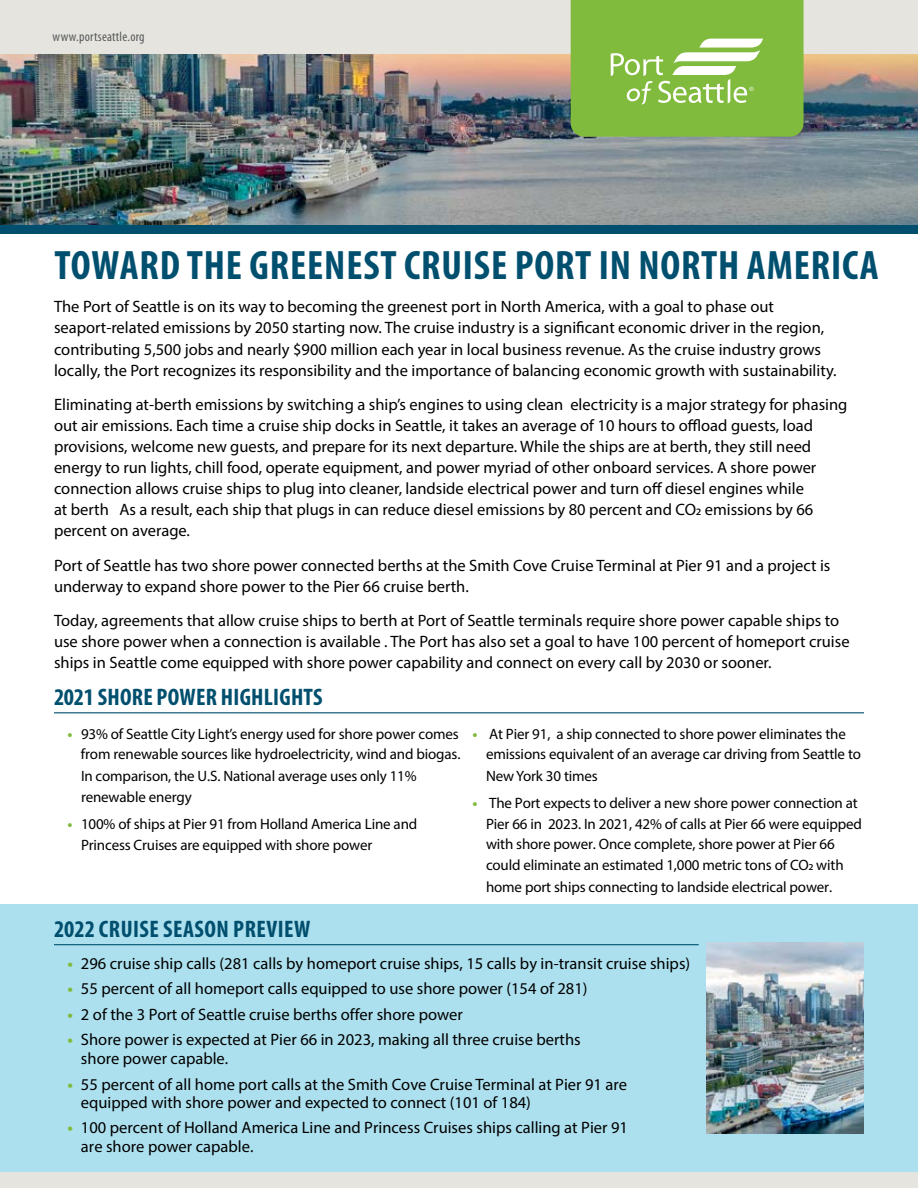
<style>
.page{position:relative;width:918px;height:1188px;background:#fff}
.page>*{position:absolute;margin:0;border:0;box-sizing:border-box;transform-origin:0 0}
.t1{font:700 condensed 41.25px "Myriad Pro";letter-spacing:.02em;color:#004f6f}
.t2{font:700 condensed 24px "Myriad Pro";letter-spacing:.01em;color:#004f6f}
.t3{font:16.5px/21px "Myriad Pro";color:#000}
.t4{font:15px/21px "Myriad Pro";letter-spacing:-.01em;color:#000}
.t5{font:condensed 13.5px "Myriad Pro";letter-spacing:.02em;color:#58595b}
.s1{font-weight:700;color:#80bb3d}
</style>
<div class="page">
<div style="left:0;top:203px;width:918px;height:31px;background:#004f6f"></div>
<div style="left:0;top:904px;width:918px;height:274px;background:#ade0ee"></div>
<hr style="left:54px;top:944px;width:645px;height:1px;background:#004f6f">
<img style="left:706px;top:943px;width:158px;height:191px">
<img style="left:0;top:54px;width:918px;height:171px">
<hr style="left:54px;top:712px;width:810px;height:1px;background:#004f6f">
<div style="left:0;top:0;width:918px;height:54px;background:#e5e4df"></div>
<svg style="left:571px;top:0;width:233px;height:137px;background:#8bc04e"></svg>
<div style="left:0;top:1173px;width:918px;height:15px;background:#e5e4df"></div>
<p class="t5" style="left:52px;top:28px;width:94px">www.portseattle.org</p>
<h1 class="t1" style="left:54px;top:240px;width:826px">TOWARD THE GREENEST CRUISE PORT IN NORTH AMERICA</h1>
<p class="t3" style="left:54px;top:296px;width:784px">The Port of Seattle is on its way to becoming the greenest port in North America, with a goal to phase out seaport-related emissions by 2050 starting now. The cruise industry is a significant economic driver in the region, contributing 5,500 jobs and nearly $900 million each year in local business revenue. As the cruise industry grows locally, the Port recognizes its responsibility and the importance of balancing economic growth with sustainability.</p>
<p class="t3" style="left:54px;top:394px;width:795px">Eliminating at-berth emissions by switching a ship’s engines to using clean electricity is a major strategy for phasing out air emissions. Each time a cruise ship docks in Seattle, it takes an average of 10 hours to offload guests, load provisions, welcome new guests, and prepare for its next departure. While the ships are at berth, they still need energy to run lights, chill food, operate equipment, and power myriad of other onboard services. A shore power connection allows cruise ships to plug into cleaner, landside electrical power and turn off diesel engines while<br>at berth As a result, each ship that plugs in can reduce diesel emissions by 80 percent and CO2 emissions by 66 percent on average.</p>
<p class="t3" style="left:54px;top:554px;width:778px">Port of Seattle has two shore power connected berths at the Smith Cove Cruise Terminal at Pier 91 and a project is underway to expand shore power to the Pier 66 cruise berth.</p>
<p class="t3" style="left:54px;top:610px;width:797px">Today, agreements that allow cruise ships to berth at Port of Seattle terminals require shore power capable ships to use shore power when a connection is available . The Port has also set a goal to have 100 percent of homeport cruise ships in Seattle come equipped with shore power capability and connect on every call by 2030 or sooner.</p>
<h2 class="t2" style="left:54px;top:682px;width:270px">2021 SHORE POWER HIGHLIGHTS</h2>
<p class="t4" style="left:81px;top:723px;width:381px;text-indent:-13px"><span class="s1">•</span> 93% of Seattle City Light’s energy used for shore power comes from renewable sources like hydroelectricity, wind and biogas.<br>In comparison, the U.S. National average uses only 11% renewable energy</p>
<p class="t4" style="left:81px;top:813px;width:338px;text-indent:-14px"><span class="s1">•</span> 100% of ships at Pier 91 from Holland America Line and<br>Princess Cruises are equipped with shore power</p>
<p class="t4" style="left:486px;top:723px;width:377px;text-indent:-14px"><span class="s1">•</span> At Pier 91, a ship connected to shore power eliminates the emissions equivalent of an average car driving from Seattle to<br>New York 30 times</p>
<p class="t4" style="left:486px;top:792px;width:377px;text-indent:-14px"><span class="s1">•</span> The Port expects to deliver a new shore power connection at Pier 66 in 2023. In 2021, 42% of calls at Pier 66 were equipped with shore power. Once complete, shore power at Pier 66 could eliminate an estimated 1,000 metric tons of CO2 with home port ships connecting to landside electrical power.</p>
<h2 class="t2" style="left:54px;top:914px;width:258px">2022 CRUISE SEASON PREVIEW</h2>
<p class="t3" style="left:68px;top:953px;width:624px"><span class="s1">•</span> 296 cruise ship calls (281 calls by homeport cruise ships, 15 calls by in-transit cruise ships)</p>
<p class="t3" style="left:68px;top:978px;width:522px"><span class="s1">•</span> 55 percent of all homeport calls equipped to use shore power (154 of 281)</p>
<p class="t3" style="left:68px;top:1004px;width:397px"><span class="s1">•</span> 2 of the 3 Port of Seattle cruise berths offer shore power</p>
<p class="t3" style="left:81px;top:1030px;width:501px;line-height:18.8px;text-indent:-13px"><span class="s1">•</span> Shore power is expected at Pier 66 in 2023, making all three cruise berths shore power capable.</p>
<p class="t3" style="left:81px;top:1075px;width:548px;line-height:18px;text-indent:-13px"><span class="s1">•</span> 55 percent of all home port calls at the Smith Cove Cruise Terminal at Pier 91 are equipped with shore power and expected to connect (101 of 184)</p>
<p class="t3" style="left:81px;top:1118px;width:548px;line-height:18.8px;text-indent:-13px"><span class="s1">•</span> 100 percent of Holland America Line and Princess Cruises ships calling at Pier 91 are shore power capable.</p>
</div>
